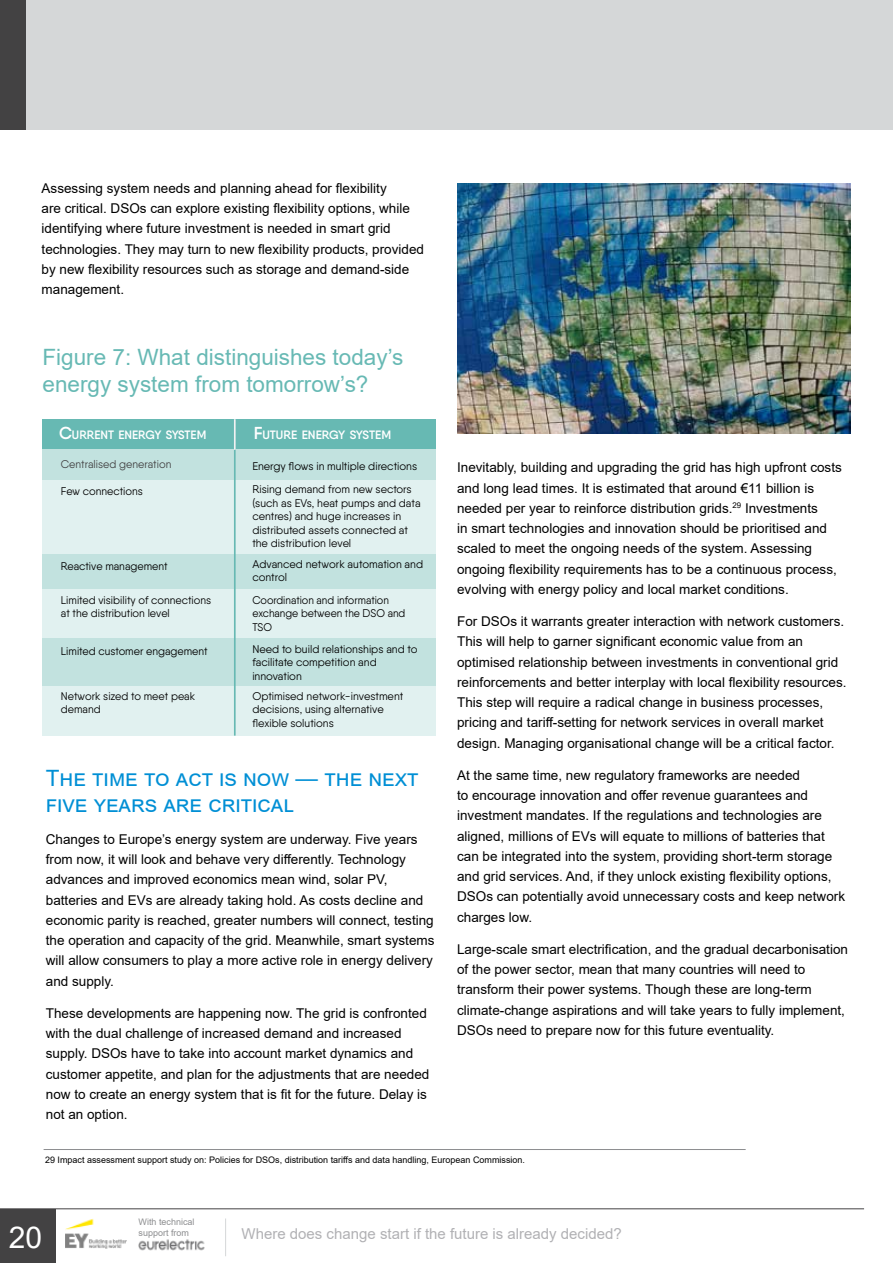
<style>
.page{position:relative;width:893px;height:1263px;background:#fff}
.page>*{position:absolute;margin:0;border:0;box-sizing:border-box;transform-origin:0 0}
.t1{font:30px "Arial";color:#fff}
.t2{font:22.5px/27px "Arial";color:#67b9b4}
.t3{font:22.5px/25.5px "Arial";color:#008fd5}
.t4{font:15px "Arial";color:#b1b1b4}
.t5{font:13.5px/20.2px "Arial";color:#000}
.t6{font:600 12.15px "Qanelas";color:#fff}
.t7{font:11.25px/13.4px "Qanelas";color:#000}
.t8{font:11.25px/13.4px "Qanelas";color:#000;scale:.96 1}
.t9{font:11.25px "Qanelas";color:#424142}
.t10{font:9px "Arial";color:#000}
.t11{font:9px/10.8px "Arial";color:#8d8e90}
.s1{font-size:17.4px}
</style>
<div class="page">
<hr style="left:0;top:1208px;width:864px;height:1px;background:#434243">
<img style="left:66px;top:1219px;width:61px;height:29px">
<hr style="left:225px;top:1218px;width:1px;height:38px;background:#d5d7d8">
<div style="left:0;top:1209px;width:56px;height:54px;background:#434243"></div>
<div style="left:0;top:0;width:893px;height:130px;background:#d5d7d8"></div>
<div style="left:0;top:0;width:25px;height:130px;background:#434243"></div>
<img style="left:138px;top:1239px;width:67px;height:12px">
<div style="left:43px;top:419px;width:393px;height:31px;background:#67b9b3"></div>
<div style="left:43px;top:450px;width:393px;height:30px;background:#c2e2df"></div>
<div style="left:43px;top:480px;width:393px;height:74px;background:#e1f1f0"></div>
<div style="left:43px;top:554px;width:393px;height:35px;background:#c2e2df"></div>
<div style="left:43px;top:589px;width:393px;height:49px;background:#e1f1f0"></div>
<div style="left:43px;top:638px;width:393px;height:48px;background:#c2e2df"></div>
<div style="left:43px;top:686px;width:393px;height:50px;background:#e1f1f0"></div>
<hr style="left:234px;top:419px;width:2px;height:317px;background:#67b9b3">
<hr style="left:234px;top:419px;width:2px;height:31px;background:#f1f1f2">
<hr style="left:44px;top:1149px;width:702px;height:1px;background:#8d8e90">
<img style="left:457px;top:183px;width:393px;height:251px">
<p class="t5" style="left:42px;top:178px;width:384px">Assessing system needs and planning ahead for flexibility<br>are critical. DSOs can explore existing flexibility options, while identifying where future investment is needed in smart grid technologies. They may turn to new flexibility products, provided by new flexibility resources such as storage and demand-side management.</p>
<h2 class="t2" style="left:43px;top:343px;width:363px">Figure 7: What distinguishes today’s energy system from tomorrow’s?</h2>
<p class="t6" style="left:59px;top:428px;width:149px"><span class="s1">C</span>URRENT ENERGY SYSTEM</p>
<p class="t6" style="left:254px;top:428px;width:139px"><span class="s1">F</span>UTURE ENERGY SYSTEM</p>
<p class="t9" style="left:61px;top:457px;width:112px">Centralised generation</p>
<p class="t7" style="left:61px;top:484px;width:83px">Few connections</p>
<p class="t7" style="left:252px;top:453px;width:166px;line-height:23.9px">Energy flows in multiple directions<br>Rising demand from new sectors</p>
<p class="t7" style="left:252px;top:496px;width:170px">(such as EVs, heat pumps and data centres) and huge increases in distributed assets connected at the distribution level</p>
<p class="t7" style="left:61px;top:559px;width:108px">Reactive management</p>
<p class="t7" style="left:61px;top:593px;width:152px">Limited visibility of connections at the distribution level</p>
<p class="t7" style="left:252px;top:557px;width:172px">Advanced network automation and control</p>
<p class="t8" style="left:252px;top:593px;width:161px">Coordination and information exchange between the DSO and<br>TSO</p>
<p class="t7" style="left:61px;top:644px;width:148px">Limited customer engagement</p>
<p class="t7" style="left:252px;top:642px;width:167px">Need to build relationships and to facilitate competition and innovation</p>
<p class="t7" style="left:252px;top:689px;width:152px">Optimised network-investment decisions, using alternative flexible solutions</p>
<p class="t7" style="left:61px;top:689px;width:136px">Network sized to meet peak demand</p>
<h2 class="t3" style="left:46px;top:765px;width:374px">The time to act is now — the next five years are critical</h2>
<p class="t5" style="left:46px;top:829px;width:390px">Changes to Europe’s energy system are underway. Five years from now, it will look and behave very differently. Technology advances and improved economics mean wind, solar PV, batteries and EVs are already taking hold. As costs decline and economic parity is reached, greater numbers will connect, testing the operation and capacity of the grid. Meanwhile, smart systems will allow consumers to play a more active role in energy delivery and supply.</p>
<p class="t5" style="left:46px;top:1003px;width:385px">These developments are happening now. The grid is confronted with the dual challenge of increased demand and increased supply. DSOs have to take into account market dynamics and customer appetite, and plan for the adjustments that are needed now to create an energy system that is fit for the future. Delay is not an option.</p>
<p class="t5" style="left:457px;top:457px;width:386px">Inevitably, building and upgrading the grid has high upfront costs and long lead times. It is estimated that around €11 billion is needed per year to reinforce distribution grids.<sup>29</sup> Investments<br>in smart technologies and innovation should be prioritised and scaled to meet the ongoing needs of the system. Assessing ongoing flexibility requirements has to be a continuous process, evolving with energy policy and local market conditions.</p>
<p class="t5" style="left:457px;top:611px;width:391px">For DSOs it warrants greater interaction with network customers.<br>This will help to garner significant economic value from an optimised relationship between investments in conventional grid reinforcements and better interplay with local flexibility resources.<br>This step will require a radical change in business processes, pricing and tariff-setting for network services in overall market design. Managing organisational change will be a critical factor.</p>
<p class="t5" style="left:457px;top:765px;width:389px">At the same time, new regulatory frameworks are needed<br>to encourage innovation and offer revenue guarantees and investment mandates. If the regulations and technologies are aligned, millions of EVs will equate to millions of batteries that can be integrated into the system, providing short-term storage and grid services. And, if they unlock existing flexibility options, DSOs can potentially avoid unnecessary costs and keep network charges low.</p>
<p class="t5" style="left:457px;top:939px;width:392px">Large-scale smart electrification, and the gradual decarbonisation of the power sector, mean that many countries will need to transform their power systems. Though these are long-term climate-change aspirations and will take years to fully implement, DSOs need to prepare now for this future eventuality.</p>
<p class="t10" style="left:45px;top:1153px;width:482px">29 Impact assessment support study on: Policies for DSOs, distribution tariffs and data handling, European Commission.</p>
<h1 class="t1" style="left:9px;top:1216px;width:35px">20</h1>
<p class="t11" style="left:139px;top:1216px;width:58px">With technical support from</p>
<p class="t4" style="left:242px;top:1223px;width:382px">Where does change start if the future is already decided?</p>
</div>
